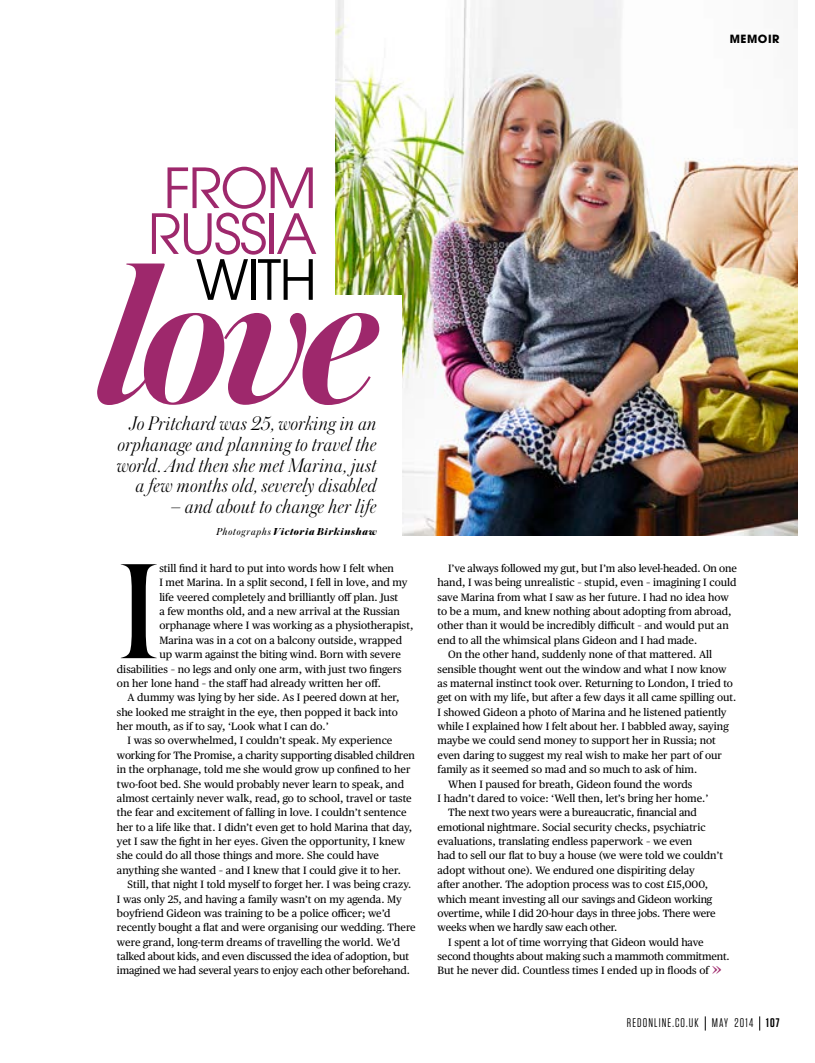
<style>
.page{position:relative;width:815px;height:1063px;background:#fff}
.page>*{position:absolute;margin:0;border:0;box-sizing:border-box;transform-origin:0 0}
.t1{font:italic 600 204.12px "Austin";color:#9e286c}
.t2{font:143px "Austin Hairline";color:#000}
.t3{font:55px/45.9px "ITC Avant Garde Pro";letter-spacing:-.03em;color:#9e286c}
.t4{font:55px "ITC Avant Garde Pro";color:#000}
.t5{font:italic 300 20.62px/20.6px "Austin";letter-spacing:.01em;color:#000;text-align:right}
.t6{font:12.5px "Tungsten";letter-spacing:.09em;color:#000}
.t7{font:700 11.25px "ITC Avant Garde Pro";letter-spacing:.05em;color:#000}
.t8{font:10.62px "Publico Text";color:#000}
.t9{font:italic 800 10.62px "Austin";letter-spacing:.055em;color:#000}
.s1{font-weight:400}
.s2{font-family:"Miller Display";font-size:18.75px;color:#9e286c}
.s3{font-weight:600}
</style>
<div class="page">
<svg style="left:705px;top:1016px;width:1px;height:15px"></svg>
<svg style="left:759px;top:1016px;width:1px;height:15px"></svg>
<img style="left:335px;top:0;width:463px;height:535px">
<div style="left:226px;top:295px;width:175px;height:244px;background:#fff"></div>
<p class="t7" style="left:730px;top:31px;width:51px">MEMOIR</p>
<h3 class="t3" style="left:148px;top:164px;width:170px">FROM<br>RUSSIA</h3>
<h3 class="t4" style="left:196px;top:246px;width:123px">WITH</h3>
<h1 class="t1" style="left:96px;top:192px;width:285px">love</h1>
<h3 class="t5" style="left:117px;top:413px;width:261px">Jo Pritchard was 25, working in an orphanage and planning to travel the world. And then she met Marina, just a few months old, severely disabled</h3>
<h3 class="t5" style="left:171px;top:495px;width:207px">– and about to change her life</h3>
<p class="t9" style="left:216px;top:523px;width:162px"><span class="s1">Photographs</span> Victoria Birkinshaw</p>
<h2 class="t2" style="left:118px;top:515px;width:43px">I</h2>
<p class="t8" style="left:159px;top:562px;width:236px">still find it hard to put into words how I felt when</p>
<p class="t8" style="left:159px;top:576px;width:250px">I met Marina. In a split second, I fell in love, and my</p>
<p class="t8" style="left:159px;top:591px;width:240px">life veered completely and brilliantly off plan. Just</p>
<p class="t8" style="left:159px;top:605px;width:242px">a few months old, and a new arrival at the Russian</p>
<p class="t8" style="left:159px;top:619px;width:256px">orphanage where I was working as a physiotherapist,</p>
<p class="t8" style="left:159px;top:634px;width:244px">Marina was in a cot on a balcony outside, wrapped</p>
<p class="t8" style="left:159px;top:648px;width:243px">up warm against the biting wind. Born with severe</p>
<p class="t8" style="left:117px;top:663px;width:286px">disabilities – no legs and only one arm, with just two fingers</p>
<p class="t8" style="left:117px;top:677px;width:266px">on her lone hand – the staff had already written her off.</p>
<p class="t8" style="left:128px;top:691px;width:273px">A dummy was lying by her side. As I peered down at her,</p>
<p class="t8" style="left:117px;top:706px;width:282px">she looked me straight in the eye, then popped it back into</p>
<p class="t8" style="left:117px;top:720px;width:213px">her mouth, as if to say, ‘Look what I can do.’</p>
<p class="t8" style="left:128px;top:734px;width:266px">I was so overwhelmed, I couldn’t speak. My experience</p>
<p class="t8" style="left:117px;top:749px;width:299px">working for The Promise, a charity supporting disabled children</p>
<p class="t8" style="left:117px;top:763px;width:295px">in the orphanage, told me she would grow up confined to her</p>
<p class="t8" style="left:117px;top:778px;width:289px">two-foot bed. She would probably never learn to speak, and</p>
<p class="t8" style="left:117px;top:792px;width:296px">almost certainly never walk, read, go to school, travel or taste</p>
<p class="t8" style="left:117px;top:806px;width:291px">the fear and excitement of falling in love. I couldn’t sentence</p>
<p class="t8" style="left:117px;top:821px;width:297px">her to a life like that. I didn’t even get to hold Marina that day,</p>
<p class="t8" style="left:117px;top:835px;width:290px">yet I saw the fight in her eyes. Given the opportunity, I knew</p>
<p class="t8" style="left:117px;top:849px;width:264px">she could do all those things and more. She could have</p>
<p class="t8" style="left:117px;top:864px;width:285px">anything she wanted – and I knew that I could give it to her.</p>
<p class="t8" style="left:128px;top:878px;width:285px">Still, that night I told myself to forget her. I was being crazy.</p>
<p class="t8" style="left:117px;top:893px;width:286px">I was only 25, and having a family wasn’t on my agenda. My</p>
<p class="t8" style="left:117px;top:907px;width:275px">boyfriend Gideon was training to be a police officer; we’d</p>
<p class="t8" style="left:117px;top:921px;width:300px">recently bought a flat and were organising our wedding. There</p>
<p class="t8" style="left:117px;top:936px;width:285px">were grand, long-term dreams of travelling the world. We’d</p>
<p class="t8" style="left:117px;top:950px;width:294px">talked about kids, and even discussed the idea of adoption, but</p>
<p class="t8" style="left:117px;top:964px;width:294px">imagined we had several years to enjoy each other beforehand.</p>
<p class="t8" style="left:448px;top:562px;width:290px">I’ve always followed my gut, but I’m also level-headed. On one</p>
<p class="t8" style="left:438px;top:576px;width:300px">hand, I was being unrealistic – stupid, even – imagining I could</p>
<p class="t8" style="left:438px;top:591px;width:293px">save Marina from what I saw as her future. I had no idea how</p>
<p class="t8" style="left:438px;top:605px;width:295px">to be a mum, and knew nothing about adopting from abroad,</p>
<p class="t8" style="left:438px;top:620px;width:293px">other than it would be incredibly difficult – and would put an</p>
<p class="t8" style="left:438px;top:634px;width:261px">end to all the whimsical plans Gideon and I had made.</p>
<p class="t8" style="left:448px;top:648px;width:265px">On the other hand, suddenly none of that mattered. All</p>
<p class="t8" style="left:438px;top:663px;width:290px">sensible thought went out the window and what I now know</p>
<p class="t8" style="left:438px;top:677px;width:297px">as maternal instinct took over. Returning to London, I tried to</p>
<p class="t8" style="left:438px;top:691px;width:300px">get on with my life, but after a few days it all came spilling out.</p>
<p class="t8" style="left:438px;top:706px;width:290px">I showed Gideon a photo of Marina and he listened patiently</p>
<p class="t8" style="left:438px;top:720px;width:293px">while I explained how I felt about her. I babbled away, saying</p>
<p class="t8" style="left:438px;top:735px;width:280px">maybe we could send money to support her in Russia; not</p>
<p class="t8" style="left:438px;top:749px;width:286px">even daring to suggest my real wish to make her part of our</p>
<p class="t8" style="left:438px;top:763px;width:261px">family as it seemed so mad and so much to ask of him.</p>
<p class="t8" style="left:448px;top:778px;width:246px">When I paused for breath, Gideon found the words</p>
<p class="t8" style="left:438px;top:792px;width:272px">I hadn’t dared to voice: ‘Well then, let’s bring her home.’</p>
<p class="t8" style="left:448px;top:806px;width:250px">The next two years were a bureaucratic, financial and</p>
<p class="t8" style="left:438px;top:821px;width:269px">emotional nightmare. Social security checks, psychiatric</p>
<p class="t8" style="left:438px;top:835px;width:256px">evaluations, translating endless paperwork – we even</p>
<p class="t8" style="left:438px;top:850px;width:287px">had to sell our flat to buy a house (we were told we couldn’t</p>
<p class="t8" style="left:438px;top:864px;width:259px">adopt without one). We endured one dispiriting delay</p>
<p class="t8" style="left:438px;top:878px;width:272px">after another. The adoption process was to cost £15,000,</p>
<p class="t8" style="left:438px;top:893px;width:276px">which meant investing all our savings and Gideon working</p>
<p class="t8" style="left:438px;top:907px;width:280px">overtime, while I did 20-hour days in three jobs. There were</p>
<p class="t8" style="left:438px;top:921px;width:181px">weeks when we hardly saw each other.</p>
<p class="t8" style="left:448px;top:936px;width:257px">I spent a lot of time worrying that Gideon would have</p>
<p class="t8" style="left:438px;top:950px;width:294px">second thoughts about making such a mammoth commitment.</p>
<p class="t8" style="left:438px;top:965px;width:286px">But he never did. Countless times I ended up in floods of <span class="s2">»</span></p>
<p class="t6" style="left:627px;top:1017px;width:154px">REDONLINE.CO.UK MAY 2014 <span class="s3">107</span></p>
</div>
